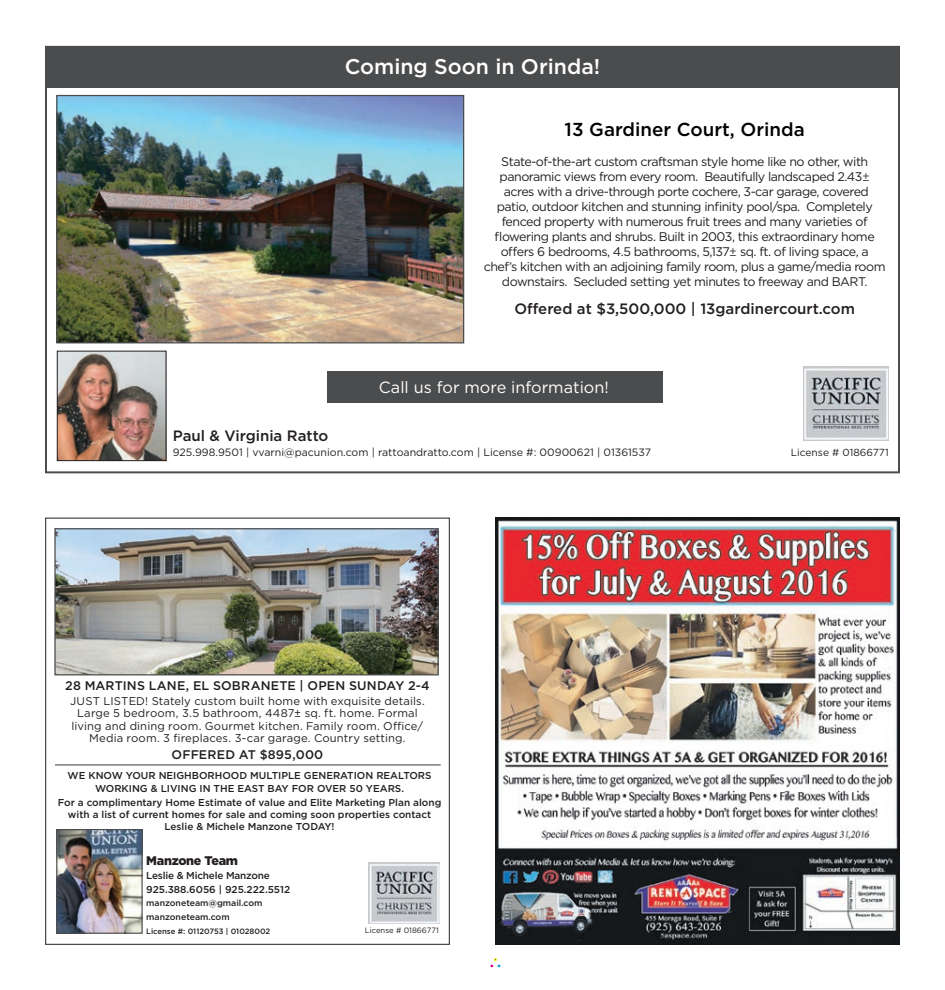
<style>
.page{position:relative;width:945px;height:990px;background:#fff}
.page>*{position:absolute;margin:0;border:0;box-sizing:border-box;transform-origin:0 0}
.t1{font:500 21.25px "Gotham";color:#fff}
.t2{font:500 18.75px "Gotham";color:#000}
.t3{font:16.25px "Gotham";color:#fff}
.t4{font:500 15px "Gotham";color:#231f20}
.t5{font:12.5px/15px "Gotham";letter-spacing:-.04em;color:#231f20;text-align:center}
.t6{font:500 12.5px "Gotham";letter-spacing:.015em;color:#231f20}
.t7{font:900 12.5px "Gotham";letter-spacing:-.02em;color:#231f20}
.t8{font:11.25px/12.5px "Gotham";letter-spacing:.01em;color:#231f20;text-align:center}
.t9{font:10.62px "Gotham";color:#231f20}
.t10{font:10.25px "Gotham";color:#231f20}
.t11{font:500 10px/12px "Gotham";color:#231f20;text-align:center}
.t12{font:500 10px/13.8px "Gotham";letter-spacing:-.02em;color:#231f20}
.t13{font:500 8.75px/13.8px "Gotham";color:#231f20}
.t14{font:500 7.75px "Gotham";color:#231f20}
.t15{font:7.75px "Gotham";color:#231f20}
.s1{color:#3e3e3f}
</style>
<div class="page">
<div style="left:490px;top:958px;width:11px;height:10px;border:1px solid #fff"></div>
<img style="left:495px;top:518px;width:405px;height:427px">
<img style="left:369px;top:863px;width:70px;height:61px">
<img style="left:56px;top:530px;width:381px;height:143px">
<div style="left:54px;top:528px;width:385px;height:147px;border:1px solid #4b4c4d"></div>
<img style="left:58px;top:831px;width:83px;height:101px">
<div style="left:56px;top:829px;width:87px;height:105px;border:1px solid #4b4c4d"></div>
<hr style="left:55px;top:765px;width:386px;height:1px;background:#3c3634">
<div style="left:45px;top:46px;width:855px;height:42px;background:#4b4c4d"></div>
<img style="left:58px;top:97px;width:404px;height:244px">
<div style="left:56px;top:95px;width:408px;height:248px;border:1px solid #4b4c4d"></div>
<div style="left:45px;top:46px;width:855px;height:427px;border:2px solid #4b4c4d"></div>
<img style="left:59px;top:353px;width:106px;height:106px">
<div style="left:57px;top:351px;width:110px;height:110px;border:1px solid #231f20"></div>
<img style="left:803px;top:366px;width:86px;height:74px">
<div style="left:327px;top:372px;width:335px;height:31px;background:#4b4c4d"></div>
<h1 class="t1" style="left:345px;top:53px;width:257px">Coming Soon in Orinda!</h1>
<h2 class="t2" style="left:565px;top:117px;width:242px">13 Gardiner Court, Orinda</h2>
<p class="t5" style="left:484px;top:154px;width:403px">State-of-the-art custom craftsman style home like no other, with panoramic views from every room. Beautifully landscaped 2.43<span class="s1">± </span>acres with a drive-through porte cochere, 3-car garage, covered<br>patio, outdoor kitchen and stunning infinity pool/spa. Completely fenced property with numerous fruit trees and many varieties of flowering plants and shrubs. Built in 2003, this extraordinary home offers 6 bedrooms, 4.5 bathrooms, 5,137<span class="s1">±</span> sq. ft. of living space, a chef’s kitchen with an adjoining family room, plus a game/media room downstairs. Secluded setting yet minutes to freeway and BART.</p>
<p class="t4" style="left:514px;top:298px;width:342px">Offered at $3,500,000 | 13gardinercourt.com</p>
<h3 class="t3" style="left:379px;top:377px;width:231px">Call us for more information!</h3>
<p class="t4" style="left:173px;top:426px;width:157px">Paul &amp; Virginia Ratto</p>
<p class="t9" style="left:173px;top:445px;width:480px">925.998.9501 | vvarni@pacunion.com | rattoandratto.com | License #: 00900621 | 01361537</p>
<p class="t6" style="left:65px;top:677px;width:366px">28 MARTINS LANE, EL SOBRANETE | OPEN SUNDAY 2-4</p>
<p class="t8" style="left:70px;top:694px;width:356px">JUST LISTED! Stately custom built home with exquisite details.<br>Large 5 bedroom, 3.5 bathroom, 4487± sq. ft. home. Formal living and dining room. Gourmet kitchen. Family room. Office/ Media room. 3 fireplaces. 3-car garage. Country setting.</p>
<p class="t6" style="left:172px;top:746px;width:153px">OFFERED AT $895,000</p>
<p class="t11" style="left:68px;top:769px;width:366px;line-height:12.5px">WE KNOW YOUR NEIGHBORHOOD MULTIPLE GENERATION REALTORS<br>WORKING &amp; LIVING IN THE EAST BAY FOR OVER 50 YEARS.</p>
<p class="t11" style="left:58px;top:797px;width:385px">For a complimentary Home Estimate of value and Elite Marketing Plan along with a list of current homes for sale and coming soon properties contact<br>Leslie &amp; Michele Manzone TODAY!</p>
<p class="t7" style="left:146px;top:852px;width:93px">Manzone Team</p>
<p class="t12" style="left:146px;top:868px;width:146px">Leslie &amp; Michele Manzone<br>925.388.6056 | 925.222.5512</p>
<p class="t13" style="left:146px;top:896px;width:118px">manzoneteam@gmail.com manzoneteam.com</p>
<p class="t14" style="left:146px;top:926px;width:126px">License #: 01120753 | 01028002</p>
<p class="t15" style="left:365px;top:926px;width:75px">License # 01866771</p>
<p class="t10" style="left:791px;top:446px;width:99px">License # 01866771</p>
</div>
